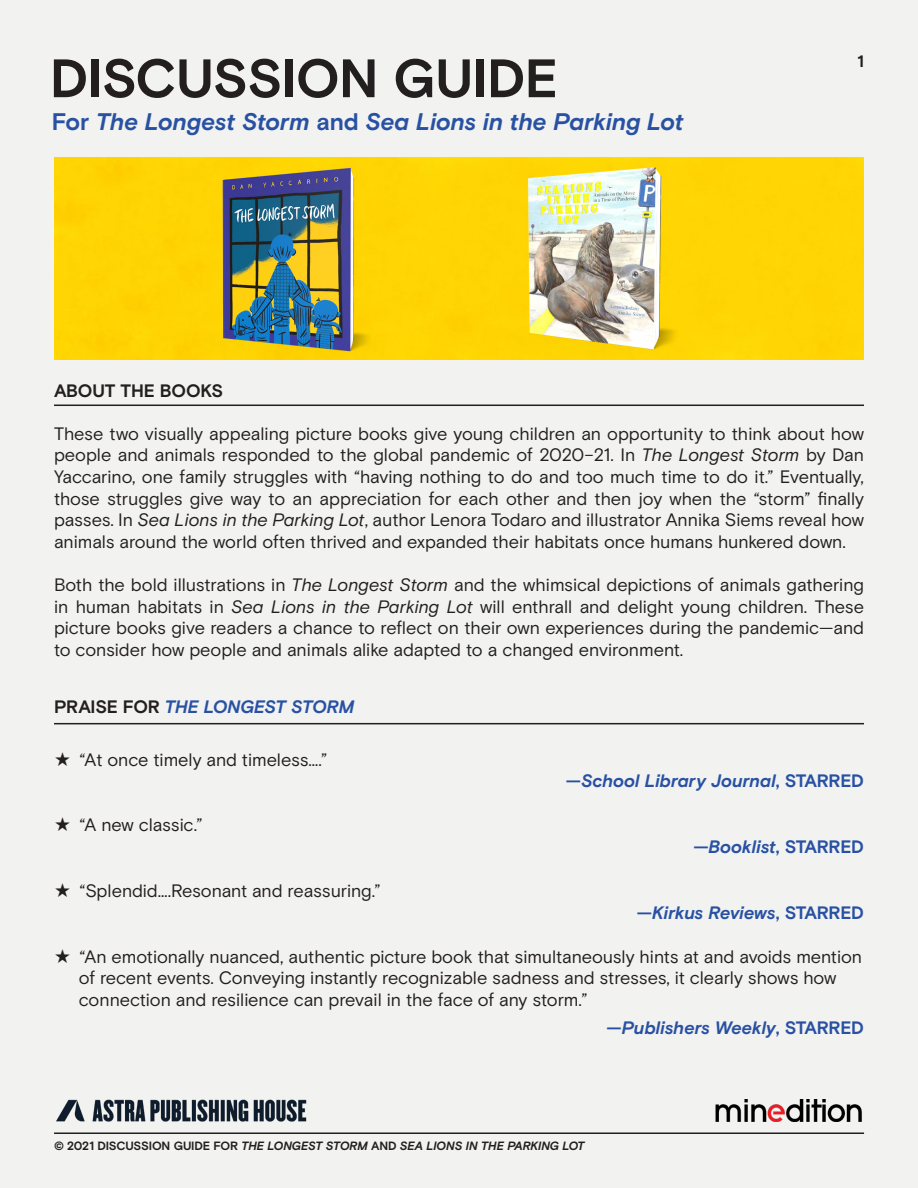
<style>
.page{position:relative;width:918px;height:1188px;background:#f2f2f0}
.page>*{position:absolute;margin:0;border:0;box-sizing:border-box;transform-origin:0 0}
.t1{font:700 54px "Basis Grotesque Pro";letter-spacing:-.015em;color:#231f20}
.t2{font:italic 700 24px "Basis Grotesque Pro";letter-spacing:-.005em;color:#2851a3}
.BODY_COPY{font:18px/21.6px "Basis Grotesque Pro";letter-spacing:-.01em;color:#231f20;text-align:justify}
.BODY_COPY-2{font:italic 700 18px "Basis Grotesque Pro";letter-spacing:-.005em;color:#2851a3}
.SUBHEAD{font:italic 700 18px "Basis Grotesque Pro";letter-spacing:-.015em;color:#2851a3}
.BODY_COPY-3{font:700 18px "Basis Grotesque Pro";letter-spacing:-.015em;color:#2851a3}
.SUBHEAD-2{font:700 18px "Basis Grotesque Pro";letter-spacing:-.01em;color:#231f20}
.t3{font:700 16.5px "Basis Grotesque Pro";color:#231f20}
.t4{font:italic 700 12px "Basis Grotesque Pro";letter-spacing:-.015em;color:#231f20}
.s1{font-style:normal}
.s2{font-style:italic}
.s3{font-style:normal;color:#231f20}
</style>
<div class="page">
<hr style="left:54px;top:1132px;width:810px;height:2px;background:#231f20">
<img style="left:56px;top:1099px;width:251px;height:22px">
<img style="left:715px;top:1099px;width:147px;height:22px">
<hr style="left:54px;top:405px;width:810px;height:1px;background:#231f20">
<hr style="left:54px;top:723px;width:810px;height:1px;background:#231f20">
<img style="left:54px;top:157px;width:810px;height:203px">
<p class="t1" style="left:50px;top:47px;width:509px">DISCUSSION GUIDE</p>
<p class="t2" style="left:52px;top:108px;width:634px"><span class="s1">For</span> The Longest Storm <span class="s1">and</span> Sea Lions in the Parking Lot</p>
<p class="t3" style="left:857px;top:52px;width:8px">1</p>
<p class="SUBHEAD-2" style="left:54px;top:380px;width:171px">ABOUT THE BOOKS</p>
<p class="BODY_COPY" style="left:54px;top:423px;width:812px">These two visually appealing picture books give young children an opportunity to think about how people and animals responded to the global pandemic of 2020–21. In <span class="s2">The Longest Storm</span> by Dan Yaccarino, one family struggles with “having nothing to do and too much time to do it.” Eventually, those struggles give way to an appreciation for each other and then joy when the “storm” finally passes. In <span class="s2">Sea Lions in the Parking Lot</span>, author Lenora Todaro and illustrator Annika Siems reveal how animals around the world often thrived and expanded their habitats once humans hunkered down.</p>
<p class="BODY_COPY" style="left:54px;top:574px;width:812px">Both the bold illustrations in <span class="s2">The Longest Storm</span> and the whimsical depictions of animals gathering in human habitats in <span class="s2">Sea Lions in the Parking Lot</span> will enthrall and delight young children. These picture books give readers a chance to reflect on their own experiences during the pandemic—and to consider how people and animals alike adapted to a changed environment.</p>
<p class="SUBHEAD" style="left:54px;top:697px;width:302px"><span class="s3">PRAISE FOR</span> THE LONGEST STORM</p>
<p class="BODY_COPY" style="left:54px;top:748px;width:275px">★ “At once timely and timeless….”</p>
<p class="BODY_COPY" style="left:54px;top:814px;width:150px">★ “A new classic.”</p>
<p class="BODY_COPY" style="left:54px;top:880px;width:328px">★ “Splendid….Resonant and reassuring.”</p>
<p class="BODY_COPY-2" style="left:566px;top:770px;width:300px"><span class="s1">—</span>School Library Journal<span class="s1">, STARRED</span></p>
<p class="BODY_COPY-3" style="left:693px;top:836px;width:172px">—<span class="s2">Booklist</span>, STARRED</p>
<p class="BODY_COPY-2" style="left:637px;top:902px;width:229px"><span class="s1">—</span>Kirkus Reviews<span class="s1">, STARRED</span></p>
<p class="BODY_COPY" style="left:54px;top:946px;width:810px">★ “An emotionally nuanced, authentic picture book that simultaneously hints at and avoids mention</p>
<p class="BODY_COPY" style="left:79px;top:967px;width:759px">of recent events. Conveying instantly recognizable sadness and stresses, it clearly shows how</p>
<p class="BODY_COPY" style="left:79px;top:989px;width:510px">connection and resilience can prevail in the face of any storm.”</p>
<p class="BODY_COPY-2" style="left:606px;top:1017px;width:259px"><span class="s1">—</span>Publishers Weekly<span class="s1">, STARRED</span></p>
<p class="t4" style="left:54px;top:1139px;width:532px"><span class="s1">© 2021 DISCUSSION GUIDE FOR</span> THE LONGEST STORM <span class="s1">AND</span> SEA LIONS IN THE PARKING LOT</p>
</div>
